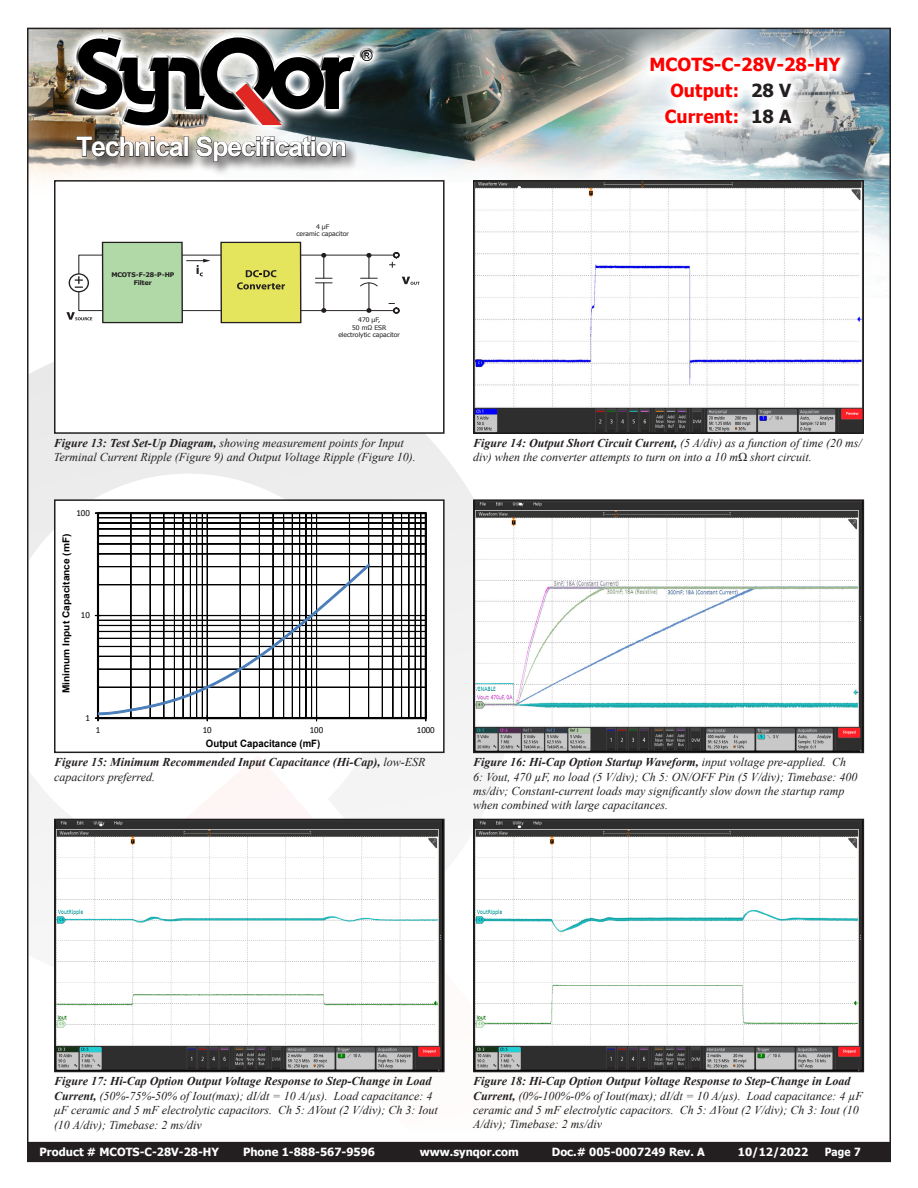
<style>
.page{position:relative;width:918px;height:1188px;background:#fff}
.page>*{position:absolute;margin:0;border:0;box-sizing:border-box;transform-origin:0 0}
.t1{font:700 27px "Arial";letter-spacing:-.05em;color:#fff}
.t2{font:700 18px "Tahoma";letter-spacing:.01em;color:#f00}
.t3{font:italic 12px/14.4px "Times New Roman";color:#231f20}
.t4{font:italic 700 12px/14.4px "Times New Roman";color:#231f20}
.t5{font:700 11.25px "Tahoma";color:#fff}
.t6{font:700 11.25px "Tahoma";color:#fff;scale:.92 1}
.t7{font:700 10.2px "Arial";color:#000;scale:.95 1}
.t8{font:700 9.6px "Arial";color:#000;scale:1.05 1}
.t9{font:9.3px "Calibri";letter-spacing:-.005em;color:#000;scale:.95 1}
.t10{font:6.45px/7.6px "Tahoma";color:#231f20;text-align:center;scale:1.07 1}
.t11{font:700 6.45px/7.6px "Tahoma";color:#231f20;text-align:center;scale:1.07 1}
.s1{color:#231f20}
.s2{font-weight:700}
.s3{font-weight:400}
</style>
<div class="page">
<img style="left:30px;top:31px;width:858px;height:1111px">
<img style="left:158px;top:755px;width:423px;height:376px">
<img style="left:30px;top:334px;width:488px;height:660px">
<img style="left:76px;top:37px;width:297px;height:88px">
<img style="left:235px;top:83px;width:47px;height:42px">
<div style="left:72px;top:135px;width:286px;height:42px;background:#231f20;opacity:.75"></div>
<svg style="left:76px;top:136px;width:108px;height:21px;background:#81766b"></svg>
<div style="left:184px;top:136px;width:4px;height:21px;border:1px solid #231f20"></div>
<svg style="left:196px;top:136px;width:150px;height:26px;background:#90908e"></svg>
<div style="left:27px;top:1142px;width:864px;height:20px;background:#231f20"></div>
<svg style="left:622px;top:29px;width:244px;height:119px"></svg>
<div style="left:55px;top:181px;width:389px;height:252px;background:#fff"></div>
<div style="left:221px;top:242px;width:80px;height:81px;background:#e4e55d"></div>
<div style="left:220px;top:242px;width:81px;height:81px;border:1px solid #231f20"></div>
<div style="left:103px;top:242px;width:79px;height:81px;background:#b0d9a7"></div>
<div style="left:102px;top:242px;width:81px;height:81px;border:1px solid #231f20"></div>
<svg style="left:66px;top:252px;width:354px;height:68px"></svg>
<div style="left:54px;top:180px;width:391px;height:254px;border:2px solid #231f20"></div>
<img style="left:476px;top:183px;width:385px;height:248px">
<div style="left:473px;top:180px;width:391px;height:254px;border:2px solid #231f20"></div>
<div style="left:55px;top:500px;width:389px;height:252px;background:#fff"></div>
<div style="left:426px;top:513px;width:1px;height:205px;border:1px solid #000"></div>
<svg style="left:97px;top:512px;width:329px;height:206px"></svg>
<div style="left:98px;top:513px;width:1px;height:205px;border:1px solid #000"></div>
<div style="left:98px;top:718px;width:328px;height:1px;border:1px solid #000"></div>
<svg style="left:95px;top:564px;width:275px;height:157px"></svg>
<div style="left:54px;top:499px;width:391px;height:254px;border:2px solid #231f20"></div>
<img style="left:476px;top:502px;width:385px;height:248px">
<div style="left:473px;top:499px;width:391px;height:254px;border:2px solid #231f20"></div>
<img style="left:57px;top:822px;width:385px;height:247px">
<div style="left:54px;top:819px;width:391px;height:253px;border:2px solid #231f20"></div>
<img style="left:476px;top:822px;width:385px;height:247px">
<div style="left:473px;top:819px;width:391px;height:253px;border:2px solid #231f20"></div>
<h1 class="t1" style="left:76px;top:129px;width:273px">Technical Specification</h1>
<p class="t11" style="left:111px;top:270px;width:60px">MCOTS-F-28-P-HP<br>Filter</p>
<p class="t10" style="left:296px;top:222px;width:51px">4 µF<br>ceramic capacitor</p>
<p class="t10" style="left:338px;top:316px;width:59px">470 µF,<br>50 mΩ ESR electrolytic capacitor</p>
<h2 class="t2" style="left:649px;top:52px;width:193px">MCOTS-C-28V-28-HY</h2>
<h2 class="t2" style="left:670px;top:78px;width:123px">Output: <span class="s1">28 V</span></h2>
<h2 class="t2" style="left:665px;top:104px;width:128px">Current: <span class="s1">18 A</span></h2>
<p class="t3" style="left:54px;top:435px;width:363px"><span class="s2">Figure 13: Test Set-Up Diagram,</span> showing measurement points for Input<br>Terminal Current Ripple (Figure 9) and Output Voltage Ripple (Figure 10).</p>
<p class="t3" style="left:473px;top:435px;width:390px"><span class="s2">Figure 14: Output Short Circuit Current,</span> (5 A/div) as a function of time (20 ms/ div) when the converter attempts to turn on into a 10 mΩ short circuit.</p>
<p class="t9" style="left:76px;top:507px;width:16px">100</p>
<p class="t8" style="left:60px;top:693px;width:153px;rotate:-90deg">Minimum Input Capacitance (mF)</p>
<p class="t9" style="left:81px;top:609px;width:11px">10</p>
<p class="t9" style="left:85px;top:712px;width:6px">1</p>
<p class="t9" style="left:96px;top:724px;width:6px">1</p>
<p class="t9" style="left:203px;top:724px;width:11px">10</p>
<p class="t9" style="left:310px;top:724px;width:16px">100</p>
<p class="t9" style="left:417px;top:724px;width:20px">1000</p>
<p class="t7" style="left:206px;top:737px;width:122px">Output Capacitance (mF)</p>
<p class="t4" style="left:54px;top:755px;width:373px">Figure 15: Minimum Recommended Input Capacitance (Hi-Cap), <span class="s3">low-ESR capacitors preferred.</span></p>
<p class="t3" style="left:473px;top:755px;width:386px"><span class="s2">Figure 16: Hi-Cap Option Startup Waveform,</span> input voltage pre-applied. Ch 6: Vout, 470 µF, no load (5 V/div); Ch 5: ON/OFF Pin (5 V/div); Timebase: 400 ms/div; Constant-current loads may significantly slow down the startup ramp when combined with large capacitances.</p>
<p class="t3" style="left:54px;top:1074px;width:385px"><span class="s2">Figure 17: Hi-Cap Option Output Voltage Response to Step-Change in Load Current,</span> (50%-75%-50% of Iout(max); dI/dt = 10 A/µs). Load capacitance: 4 µF ceramic and 5 mF electrolytic capacitors. Ch 5: ΔVout (2 V/div); Ch 3: Iout (10 A/div); Timebase: 2 ms/div</p>
<p class="t3" style="left:473px;top:1074px;width:391px"><span class="s2">Figure 18: Hi-Cap Option Output Voltage Response to Step-Change in Load Current,</span> (0%-100%-0% of Iout(max); dI/dt = 10 A/µs). Load capacitance: 4 µF ceramic and 5 mF electrolytic capacitors. Ch 5: ΔVout (2 V/div); Ch 3: Iout (10<br>A/div); Timebase: 2 ms/div</p>
<p class="t5" style="left:40px;top:1144px;width:181px">Product # MCOTS-C-28V-28-HY</p>
<p class="t5" style="left:243px;top:1144px;width:134px">Phone 1-888-567-9596</p>
<p class="t5" style="left:420px;top:1144px;width:101px">www.synqor.com</p>
<p class="t5" style="left:552px;top:1145px;width:155px">Doc.# 005-0007249 Rev. A</p>
<p class="t5" style="left:738px;top:1145px;width:72px">10/12/2022</p>
<p class="t6" style="left:825px;top:1145px;width:41px">Page 7</p>
</div>
